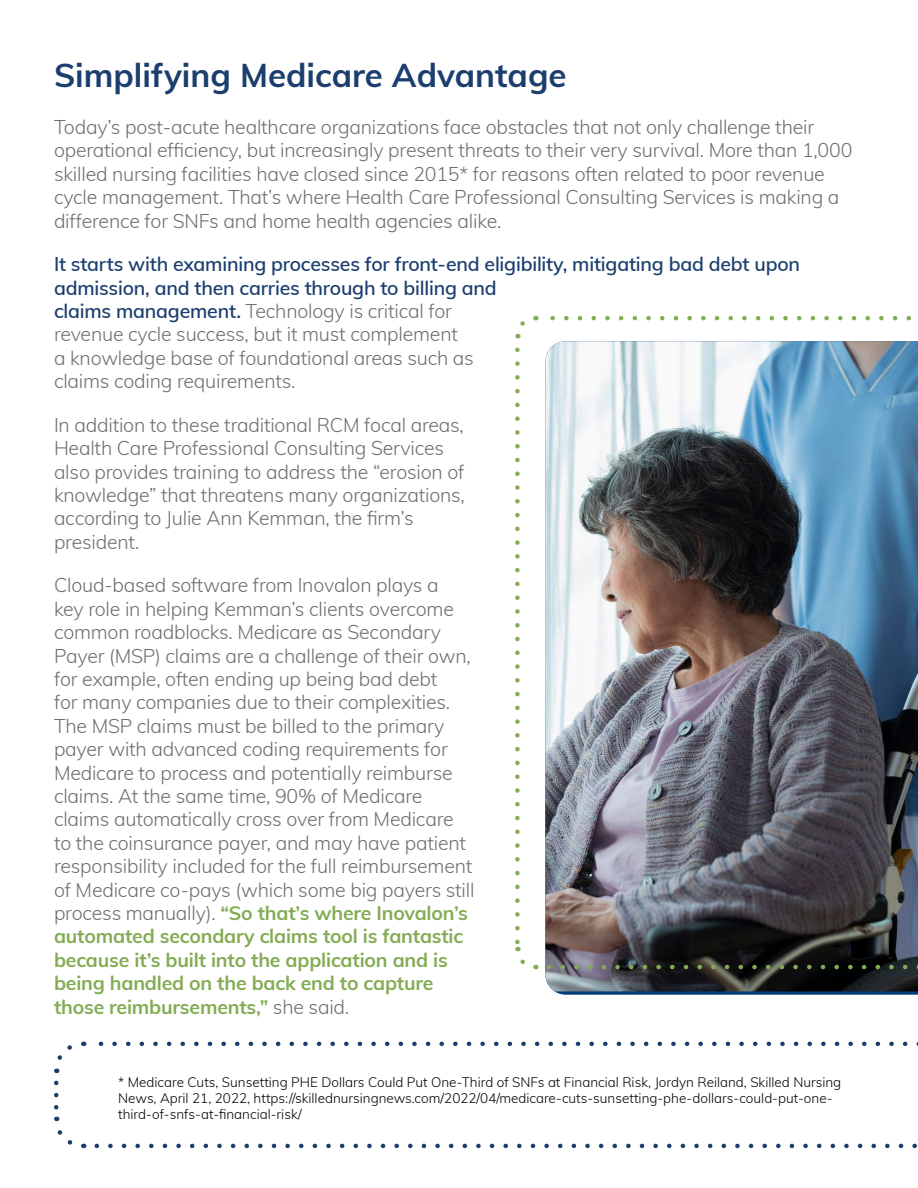
<style>
.page{position:relative;width:918px;height:1188px;background:#fff}
.page>*{position:absolute;margin:0;border:0;box-sizing:border-box;transform-origin:0 0}
.t1{font:700 33px "Muli";color:#1b3e6e}
.t2{font:300 19.5px/23.4px "Muli";letter-spacing:-.01em;color:#6d6e71}
.t3{font:600 19.5px/23.4px "Muli";letter-spacing:-.01em;color:#1b3e6e}
.t4{font:300 13.5px/16.2px "Muli";color:#000}
.s1{font-weight:300;color:#6d6e71}
.s2{font-weight:700;color:#84ac55}
</style>
<div class="page">
<img style="left:545px;top:341px;width:373px;height:650px">
<svg style="left:515px;top:321px;width:10px;height:17px"></svg>
<svg style="left:515px;top:350px;width:21px;height:620px"></svg>
<svg style="left:549px;top:965px;width:369px;height:4px"></svg>
<svg style="left:550px;top:316px;width:361px;height:4px"></svg>
<svg style="left:54px;top:1045px;width:18px;height:28px"></svg>
<svg style="left:54px;top:1083px;width:30px;height:66px"></svg>
<svg style="left:97px;top:1144px;width:820px;height:4px"></svg>
<svg style="left:98px;top:1042px;width:820px;height:4px"></svg>
<h1 class="t1" style="left:54px;top:51px;width:514px">Simplifying Medicare Advantage</h1>
<p class="t2" style="left:54px;top:114px;width:800px">Today’s post-acute healthcare organizations face obstacles that not only challenge their operational efficiency, but increasingly present threats to their very survival. More than 1,000 skilled nursing facilities have closed since 2015* for reasons often related to poor revenue cycle management. That’s where Health Care Professional Consulting Services is making a difference for SNFs and home health agencies alike.</p>
<p class="t3" style="left:54px;top:252px;width:748px">It starts with examining processes for front-end eligibility, mitigating bad debt upon admission, and then carries through to billing and<br>claims management. <span class="s1">Technology is critical for<br>revenue cycle success, but it must complement<br>a knowledge base of foundational areas such as<br>claims coding requirements.</span></p>
<p class="t2" style="left:54px;top:412px;width:412px">In addition to these traditional RCM focal areas, Health Care Professional Consulting Services also provides training to address the “erosion of knowledge” that threatens many organizations, according to Julie Ann Kemman, the firm’s president.</p>
<p class="t2" style="left:54px;top:573px;width:422px">Cloud-based software from Inovalon plays a<br>key role in helping Kemman’s clients overcome common roadblocks. Medicare as Secondary Payer (MSP) claims are a challenge of their own, for example, often ending up being bad debt<br>for many companies due to their complexities.<br>The MSP claims must be billed to the primary payer with advanced coding requirements for Medicare to process and potentially reimburse claims. At the same time, 90% of Medicare claims automatically cross over from Medicare to the coinsurance payer, and may have patient responsibility included for the full reimbursement of Medicare co-pays (which some big payers still process manually). <span class="s2">“So that’s where Inovalon’s automated secondary claims tool is fantastic because it’s built into the application and is being handled on the back end to capture those reimbursements,”</span> she said.</p>
<p class="t4" style="left:118px;top:1073px;width:725px">* Medicare Cuts, Sunsetting PHE Dollars Could Put One-Third of SNFs at Financial Risk, Jordyn Reiland, Skilled Nursing<br>News, April 21, 2022, https://skillednursingnews.com/2022/04/medicare-cuts-sunsetting-phe-dollars-could-put-one&shy;third-of-snfs-at-financial-risk/</p>
</div>
